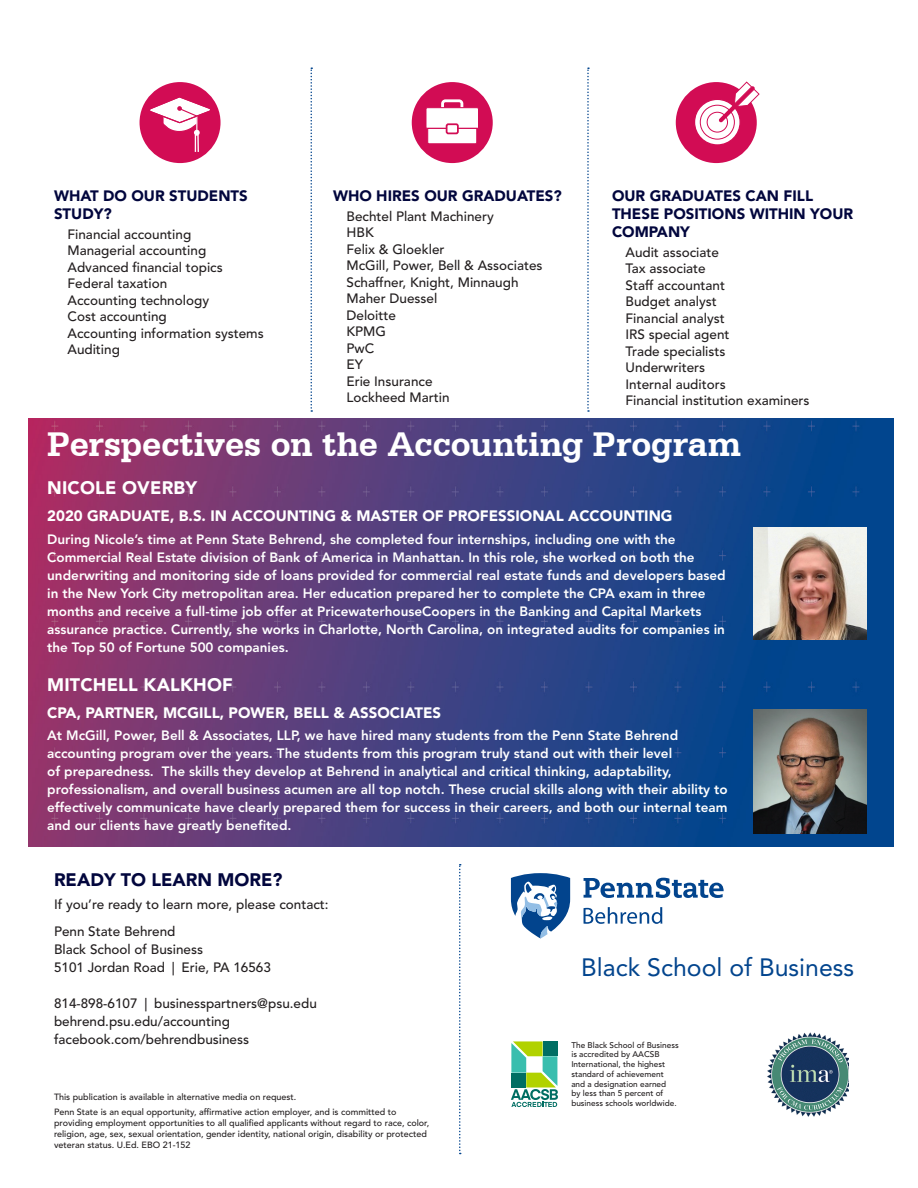
<style>
.page{position:relative;width:918px;height:1188px;background:#fff}
.page>*{position:absolute;margin:0;border:0;box-sizing:border-box;transform-origin:0 0}
.Head_Serifa_24_REV{font:700 36px "Serifa BT";color:#fff}
.t1{font:24.9px "Avenir LT Std";color:#02448d}
.Subhead_12_Navy_REV{font:900 18px "Avenir LT Std";letter-spacing:.01em;color:#fff}
.Subhead_12_Navy{font:900 18px "Avenir LT Std";color:#02063d}
.Subhead_10_Navy{font:900 15px "Avenir LT Std";color:#fff}
.Subhead_10_Navy-2{font:900 15px/18px "Avenir LT Std";color:#02063d}
.Body_Text_9_REV{font:800 13.5px/18px "Avenir LT Std";color:#fff}
.List_9_Black{font:500 13.5px "Avenir LT Std";color:#231f20}
.Contact_Info{font:500 13.5px "Avenir LT Std";color:#231f20}
.Body_Text_9_Black{font:500 13.5px "Avenir LT Std";color:#231f20}
.Affirm_Act_Stmnt{font:500 9px/11.2px "Avenir LT Std";color:#231f20}
.AACSB_Stmnt{font:500 8.25px/9.8px "Avenir LT Std";color:#231f20}
</style>
<div class="page">
<svg style="left:511px;top:1041px;width:47px;height:66px"></svg>
<img style="left:28px;top:418px;width:865px;height:429px">
<img style="left:754px;top:527px;width:112px;height:113px">
<svg style="left:510px;top:873px;width:61px;height:66px"></svg>
<svg style="left:584px;top:878px;width:140px;height:46px"></svg>
<svg style="left:310px;top:67px;width:2px;height:345px"></svg>
<svg style="left:587px;top:67px;width:2px;height:345px"></svg>
<div style="left:140px;top:82px;width:81px;height:81px;background:#d20c54;border-radius:50%"></div>
<div style="left:676px;top:82px;width:81px;height:81px;background:#d20c54;border-radius:50%"></div>
<svg style="left:694px;top:81px;width:66px;height:65px"></svg>
<div style="left:412px;top:82px;width:81px;height:81px;background:#d20c54;border-radius:50%"></div>
<svg style="left:426px;top:99px;width:52px;height:45px"></svg>
<div style="left:447px;top:124px;width:11px;height:9px;background:#fff;border-radius:2px"></div>
<div style="left:446px;top:123px;width:13px;height:11px;border:2px solid #d20c54;border-radius:2px"></div>
<svg style="left:148px;top:95px;width:64px;height:69px"></svg>
<svg style="left:459px;top:864px;width:2px;height:290px"></svg>
<img style="left:754px;top:709px;width:112px;height:124px">
<img style="left:767px;top:1032px;width:81px;height:85px">
<p class="Subhead_10_Navy-2" style="left:54px;top:187px;width:195px">WHAT DO OUR STUDENTS<br>STUDY?</p>
<p class="List_9_Black" style="left:68px;top:226px;width:125px">Financial accounting</p>
<p class="List_9_Black" style="left:68px;top:243px;width:140px">Managerial accounting</p>
<p class="List_9_Black" style="left:68px;top:259px;width:157px">Advanced financial topics</p>
<p class="List_9_Black" style="left:68px;top:276px;width:101px">Federal taxation</p>
<p class="List_9_Black" style="left:68px;top:292px;width:143px">Accounting technology</p>
<p class="List_9_Black" style="left:68px;top:309px;width:101px">Cost accounting</p>
<p class="List_9_Black" style="left:68px;top:325px;width:198px">Accounting information systems</p>
<p class="List_9_Black" style="left:68px;top:342px;width:54px">Auditing</p>
<p class="Subhead_10_Navy-2" style="left:333px;top:187px;width:230px">WHO HIRES OUR GRADUATES?</p>
<p class="List_9_Black" style="left:346px;top:208px;width:149px">Bechtel Plant Machinery</p>
<p class="List_9_Black" style="left:346px;top:225px;width:29px">HBK</p>
<p class="List_9_Black" style="left:346px;top:241px;width:100px">Felix &amp; Gloekler</p>
<p class="List_9_Black" style="left:346px;top:258px;width:198px">McGill, Power, Bell &amp; Associates</p>
<p class="List_9_Black" style="left:346px;top:274px;width:174px">Schaffner, Knight, Minnaugh</p>
<p class="List_9_Black" style="left:346px;top:291px;width:92px">Maher Duessel</p>
<p class="List_9_Black" style="left:346px;top:307px;width:51px">Deloitte</p>
<p class="List_9_Black" style="left:346px;top:324px;width:41px">KPMG</p>
<p class="List_9_Black" style="left:346px;top:340px;width:29px">PwC</p>
<p class="List_9_Black" style="left:346px;top:357px;width:18px">EY</p>
<p class="List_9_Black" style="left:346px;top:373px;width:88px">Erie Insurance</p>
<p class="List_9_Black" style="left:346px;top:390px;width:105px">Lockheed Martin</p>
<p class="Subhead_10_Navy-2" style="left:612px;top:187px;width:243px">OUR GRADUATES CAN FILL<br>THESE POSITIONS WITHIN YOUR<br>COMPANY</p>
<p class="List_9_Black" style="left:626px;top:244px;width:95px">Audit associate</p>
<p class="List_9_Black" style="left:626px;top:261px;width:82px">Tax associate</p>
<p class="List_9_Black" style="left:626px;top:277px;width:101px">Staff accountant</p>
<p class="List_9_Black" style="left:626px;top:294px;width:93px">Budget analyst</p>
<p class="List_9_Black" style="left:626px;top:310px;width:101px">Financial analyst</p>
<p class="List_9_Black" style="left:626px;top:327px;width:106px">IRS special agent</p>
<p class="List_9_Black" style="left:626px;top:343px;width:101px">Trade specialists</p>
<p class="List_9_Black" style="left:626px;top:360px;width:81px">Underwriters</p>
<p class="List_9_Black" style="left:626px;top:376px;width:102px">Internal auditors</p>
<p class="List_9_Black" style="left:626px;top:393px;width:186px">Financial institution examiners</p>
<p class="Head_Serifa_24_REV" style="left:47px;top:422px;width:695px">Perspectives on the Accounting Program</p>
<p class="Subhead_12_Navy_REV" style="left:47px;top:477px;width:151px">NICOLE OVERBY</p>
<p class="Subhead_10_Navy" style="left:47px;top:507px;width:627px">2020 GRADUATE, B.S. IN ACCOUNTING &amp; MASTER OF PROFESSIONAL ACCOUNTING</p>
<p class="Body_Text_9_REV" style="left:47px;top:530px;width:680px">During Nicole’s time at Penn State Behrend, she completed four internships, including one with the Commercial Real Estate division of Bank of America in Manhattan. In this role, she worked on both the underwriting and monitoring side of loans provided for commercial real estate funds and developers based in the New York City metropolitan area. Her education prepared her to complete the CPA exam in three months and receive a full-time job offer at PricewaterhouseCoopers in the Banking and Capital Markets assurance practice. Currently, she works in Charlotte, North Carolina, on integrated audits for companies in the Top 50 of Fortune 500 companies.</p>
<p class="Subhead_12_Navy_REV" style="left:47px;top:674px;width:187px">MITCHELL KALKHOF</p>
<p class="Subhead_10_Navy" style="left:47px;top:704px;width:395px">CPA, PARTNER, MCGILL, POWER, BELL &amp; ASSOCIATES</p>
<p class="Body_Text_9_REV" style="left:47px;top:727px;width:682px">At McGill, Power, Bell &amp; Associates, LLP, we have hired many students from the Penn State Behrend accounting program over the years. The students from this program truly stand out with their level<br>of preparedness. The skills they develop at Behrend in analytical and critical thinking, adaptability, professionalism, and overall business acumen are all top notch. These crucial skills along with their ability to effectively communicate have clearly prepared them for success in their careers, and both our internal team and our clients have greatly benefited.</p>
<p class="Subhead_12_Navy" style="left:54px;top:869px;width:230px">READY TO LEARN MORE?</p>
<p class="Body_Text_9_Black" style="left:54px;top:896px;width:276px">If you’re ready to learn more, please contact:</p>
<p class="Contact_Info" style="left:54px;top:923px;width:123px">Penn State Behrend</p>
<p class="Contact_Info" style="left:54px;top:941px;width:151px">Black School of Business</p>
<p class="Contact_Info" style="left:54px;top:959px;width:218px">5101 Jordan Road | Erie, PA 16563</p>
<p class="Contact_Info" style="left:54px;top:995px;width:264px">814-898-6107 | businesspartners@psu.edu</p>
<p class="Contact_Info" style="left:54px;top:1013px;width:178px">behrend.psu.edu/accounting</p>
<p class="Contact_Info" style="left:54px;top:1031px;width:197px">facebook.com/behrendbusiness</p>
<p class="Affirm_Act_Stmnt" style="left:54px;top:1092px;width:244px">This publication is available in alternative media on request.</p>
<p class="Affirm_Act_Stmnt" style="left:54px;top:1106px;width:377px">Penn State is an equal opportunity, affirmative action employer, and is committed to providing employment opportunities to all qualified applicants without regard to race, color, religion, age, sex, sexual orientation, gender identity, national origin, disability or protected veteran status. U.Ed. EBO 21-152</p>
<p class="t1" style="left:581px;top:953px;width:274px">Black School of Business</p>
<p class="AACSB_Stmnt" style="left:571px;top:1040px;width:109px">The Black School of Business is accredited by AACSB<br>International, the highest standard of achievement and a designation earned<br>by less than 5 percent of business schools worldwide.</p>
</div>
